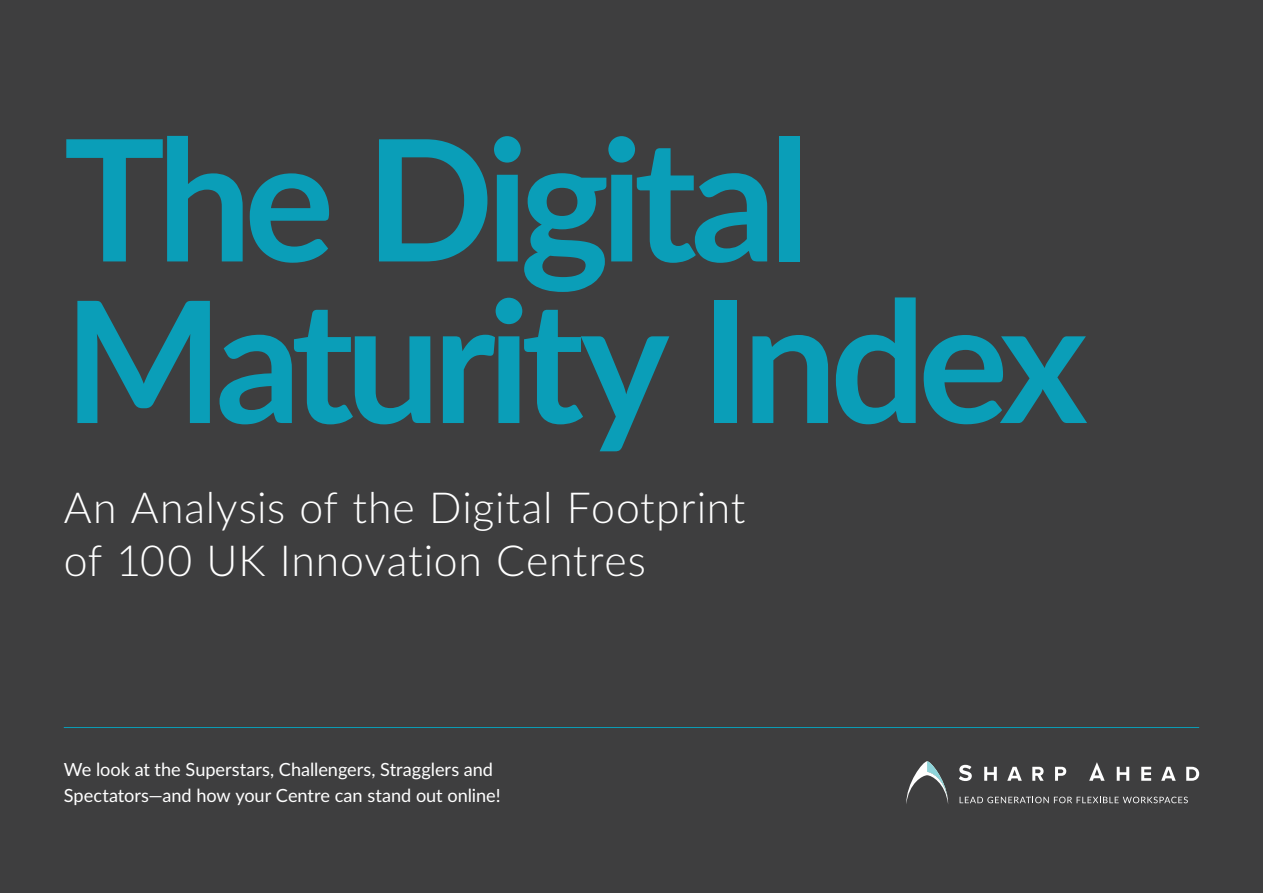
<style>
.page{position:relative;width:1263px;height:893px;background:#3e3e3f}
.page>*{position:absolute;margin:0;border:0;box-sizing:border-box;transform-origin:0 0}
.t1{font:700 169.05px/161.6px "Lato";letter-spacing:-.05em;color:#0a9eb8}
.t2{font:300 42.75px/52.8px "Lato";letter-spacing:.02em;color:#fff}
.t3{font:18.15px/26px "Lato";color:#fff}
</style>
<div class="page">
<hr style="left:64px;top:727px;width:1135px;height:1px;background:#0a9eb8">
<svg style="left:906px;top:761px;width:42px;height:43px"></svg>
<svg style="left:959px;top:765px;width:13px;height:16px"></svg>
<svg style="left:984px;top:767px;width:13px;height:14px"></svg>
<svg style="left:1007px;top:767px;width:15px;height:14px"></svg>
<svg style="left:1032px;top:767px;width:12px;height:14px"></svg>
<svg style="left:1055px;top:767px;width:11px;height:14px"></svg>
<svg style="left:1089px;top:762px;width:16px;height:19px"></svg>
<svg style="left:1117px;top:767px;width:12px;height:14px"></svg>
<svg style="left:1141px;top:767px;width:10px;height:14px"></svg>
<svg style="left:1161px;top:767px;width:15px;height:14px"></svg>
<svg style="left:1186px;top:767px;width:13px;height:14px"></svg>
<svg style="left:959px;top:797px;width:229px;height:6px"></svg>
<p class="t1" style="left:64px;top:112px;width:1025px">The Digital<br>Maturity Index</p>
<p class="t2" style="left:64px;top:480px;width:683px">An Analysis of the Digital Footprint of 100 UK Innovation Centres</p>
<p class="t3" style="left:64px;top:755px;width:438px">We look at the Superstars, Challengers, Stragglers and<br>Spectators—and how your Centre can stand out online!</p>
</div>
